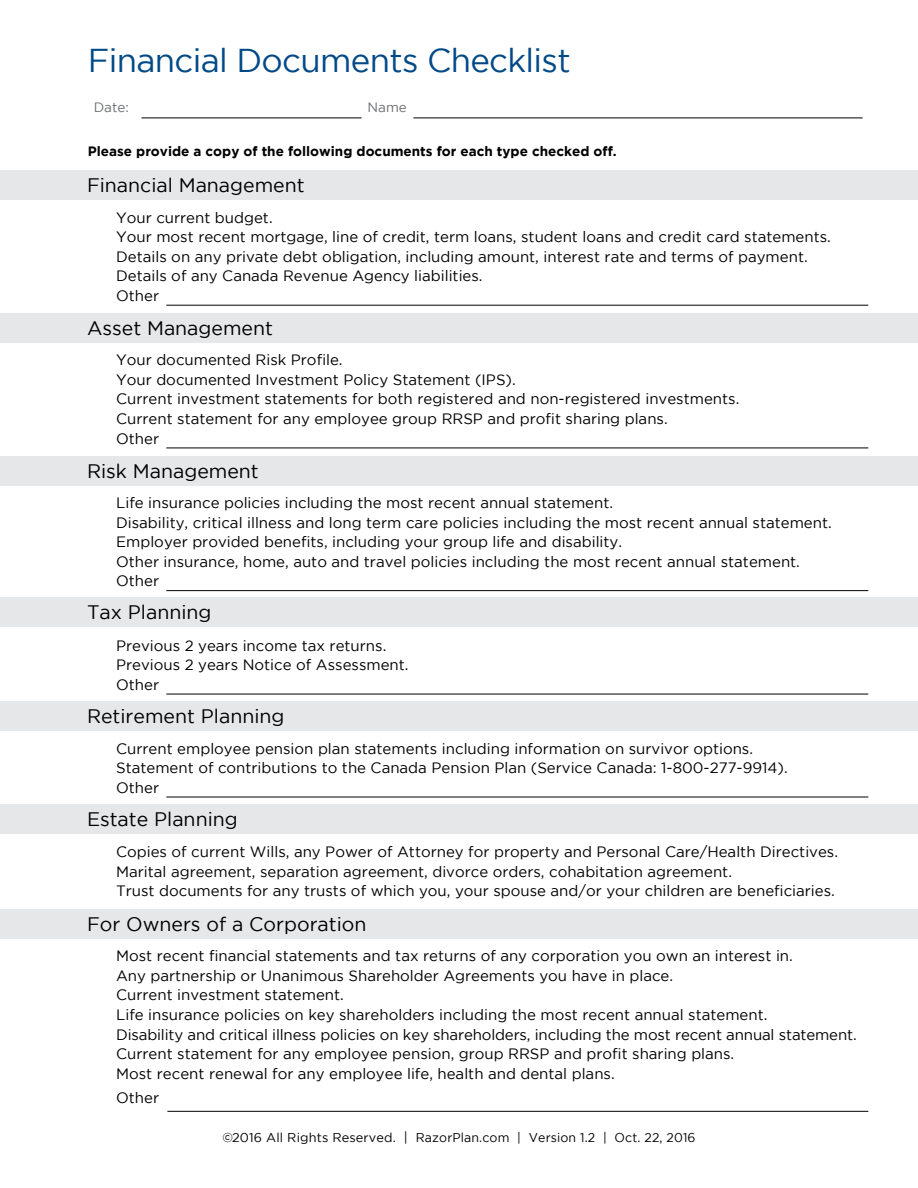
<style>
.page{position:relative;width:918px;height:1188px;background:#fff}
.page>*{position:absolute;margin:0;border:0;box-sizing:border-box;transform-origin:0 0}
.t1{font:33px "Gotham";letter-spacing:-.02em;color:#004987}
.t2{font:19.5px "Gotham";color:#000}
.t3{font:15px/19.6px "Gotham";color:#000}
.t4{font:700 13.5px "Gotham";color:#000}
.t5{font:13.5px "Gotham";color:#6d6e71}
.t6{font:12.75px "Gotham";letter-spacing:.01em;color:#000}
.s1{font-size:13.5px}
</style>
<div class="page">
<div style="left:0;top:171px;width:918px;height:29px;background:#e6e7e8"></div>
<hr style="left:141px;top:118px;width:221px;height:1px;background:#000">
<hr style="left:413px;top:118px;width:450px;height:1px;background:#000">
<hr style="left:166px;top:305px;width:702px;height:1px;background:#000">
<hr style="left:166px;top:448px;width:702px;height:1px;background:#000">
<hr style="left:166px;top:590px;width:702px;height:1px;background:#000">
<hr style="left:166px;top:694px;width:702px;height:1px;background:#000">
<hr style="left:166px;top:797px;width:702px;height:1px;background:#000">
<hr style="left:167px;top:1111px;width:701px;height:1px;background:#000">
<div style="left:0;top:313px;width:918px;height:29px;background:#e6e7e8"></div>
<div style="left:0;top:456px;width:918px;height:29px;background:#e6e7e8"></div>
<div style="left:0;top:598px;width:918px;height:29px;background:#e6e7e8"></div>
<div style="left:0;top:702px;width:918px;height:29px;background:#e6e7e8"></div>
<div style="left:0;top:804px;width:918px;height:30px;background:#e6e7e8"></div>
<div style="left:0;top:909px;width:918px;height:29px;background:#e6e7e8"></div>
<h1 class="t1" style="left:88px;top:42px;width:484px">Financial Documents Checklist</h1>
<p class="t5" style="left:94px;top:100px;width:37px">Date:</p>
<p class="t5" style="left:368px;top:100px;width:41px">Name</p>
<p class="t4" style="left:88px;top:143px;width:530px">Please provide a copy of the following documents for each type checked off.</p>
<h2 class="t2" style="left:87px;top:175px;width:219px">Financial Management</h2>
<p class="t3" style="left:116px;top:207px;width:716px">Your current budget.<br>Your most recent mortgage, line of credit, term loans, student loans and credit card statements.<br>Details on any private debt obligation, including amount, interest rate and terms of payment.<br>Details of any Canada Revenue Agency liabilities.<br>Other</p>
<h2 class="t2" style="left:87px;top:317px;width:188px">Asset Management</h2>
<p class="t3" style="left:116px;top:350px;width:625px">Your documented Risk Profile.<br>Your documented Investment Policy Statement (IPS).<br>Current investment statements for both registered and non-registered investments.<br>Current statement for any employee group RRSP and profit sharing plans.<br>Other</p>
<h2 class="t2" style="left:87px;top:460px;width:173px">Risk Management</h2>
<p class="t3" style="left:116px;top:493px;width:717px">Life insurance policies including the most recent annual statement.<br>Disability, critical illness and long term care policies including the most recent annual statement.<br>Employer provided benefits, including your group life and disability.<br>Other insurance, home, auto and travel policies including the most recent annual statement.<br>Other</p>
<h2 class="t2" style="left:87px;top:602px;width:126px">Tax Planning</h2>
<p class="t3" style="left:116px;top:635px;width:294px">Previous 2 years income tax returns.<br>Previous 2 years Notice of Assessment.<br>Other</p>
<h2 class="t2" style="left:87px;top:706px;width:199px">Retirement Planning</h2>
<p class="t3" style="left:116px;top:738px;width:673px">Current employee pension plan statements including information on survivor options.<br>Statement of contributions to the Canada Pension Plan (Service Canada: 1-800-277-9914).<br>Other</p>
<h2 class="t2" style="left:87px;top:808px;width:152px">Estate Planning</h2>
<p class="t3" style="left:116px;top:842px;width:724px">Copies of current Wills, any Power of Attorney for property and Personal Care/Health Directives.<br>Marital agreement, separation agreement, divorce orders, cohabitation agreement.<br>Trust documents for any trusts of which you, your spouse and/or your children are beneficiaries.</p>
<h2 class="t2" style="left:87px;top:913px;width:281px">For Owners of a Corporation</h2>
<p class="t3" style="left:116px;top:946px;width:742px">Most recent financial statements and tax returns of any corporation you own an interest in.<br>Any partnership or Unanimous Shareholder Agreements you have in place.<br>Current investment statement.<br>Life insurance policies on key shareholders including the most recent annual statement.<br>Disability and critical illness policies on key shareholders, including the most recent annual statement.<br>Current statement for any employee pension, group RRSP and profit sharing plans.<br>Most recent renewal for any employee life, health and dental plans.</p>
<p class="t3" style="left:116px;top:1087px;width:45px">Other</p>
<p class="t6" style="left:222px;top:1130px;width:475px">© 2016 All Rights Reserved. <span class="s1">|</span> RazorPlan.com | Version 1.2 | Oct. 22, 2016</p>
</div>
